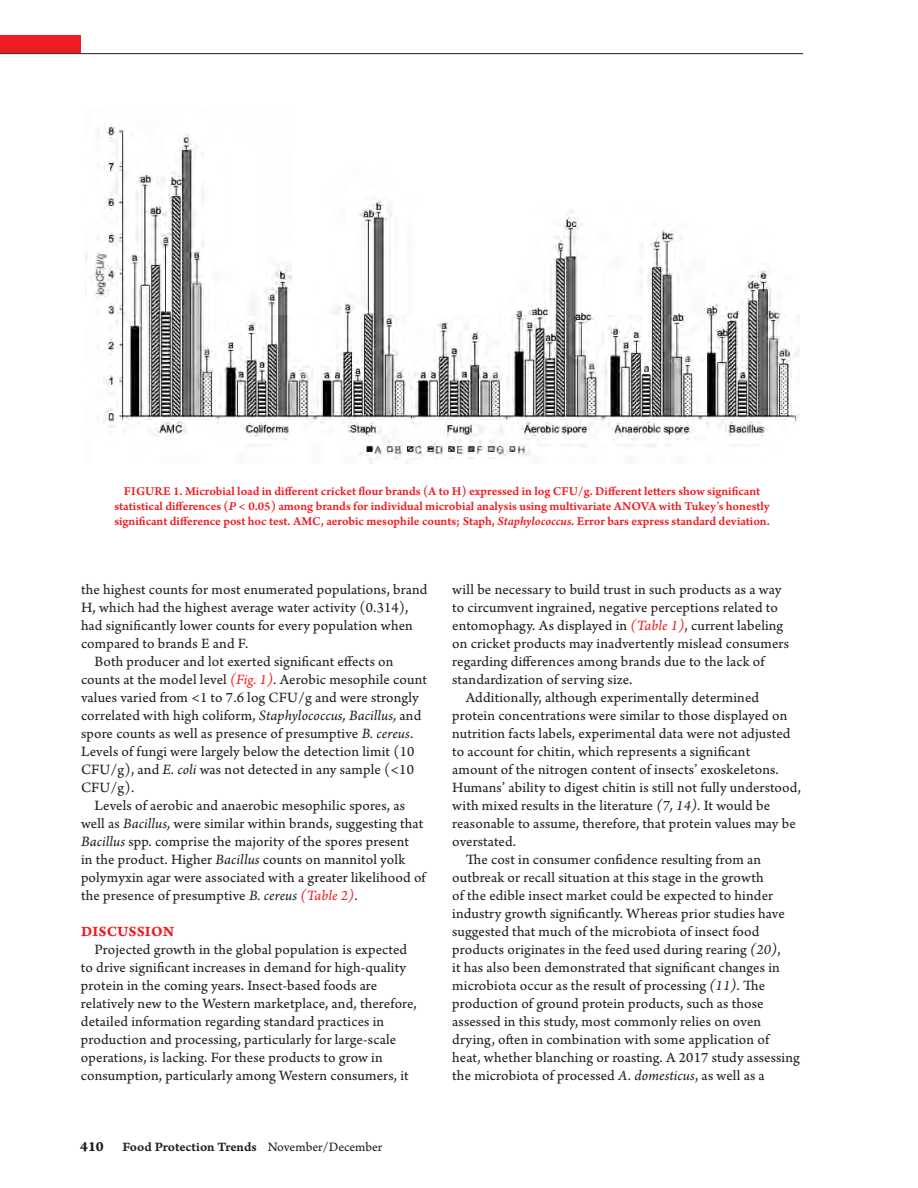
<style>
.page{position:relative;width:918px;height:1188px;background:#fff}
.page>*{position:absolute;margin:0;border:0;box-sizing:border-box;transform-origin:0 0}
.Body_Copy{font:15px/18px "Arno Pro Sm Text";letter-spacing:.01em;color:#231f20}
.Headers_in_Article{font:15px "Arno Pro Bold Caption";letter-spacing:.01em;color:#ee1d23}
.t1{font:13.5px "Arno Pro Smbd Caption";letter-spacing:-.005em;color:#231f20}
.Figure_Legends{font:12.75px/15px "Arno Pro Smbd Sm Text";letter-spacing:-.005em;color:#ee1d23;text-align:center}
.s1{font-family:"Arno Pro Smbd Italic Sm Text"}
.s2{font-family:"Arno Pro Italic Sm Text";color:#ee1d23}
.s3{font-family:"Arno Pro Italic Sm Text"}
.s4{font-family:"Arno Pro Bold Caption";font-size:15px}
.s5{font-family:"Arno Pro Sm Text"}
</style>
<div class="page">
<img style="left:85px;top:124px;width:714px;height:340px">
<div style="left:0;top:35px;width:81px;height:18px;background:#ee1d23"></div>
<hr style="left:0;top:53px;width:803px;height:1px;background:#231f20">
<p class="Figure_Legends" style="left:114px;top:484px;width:657px">FIGURE 1. Microbial load in different cricket flour brands (A to H) expressed in log CFU/g. Different letters show significant statistical differences (<span class="s1">P</span> &lt; 0.05) among brands for individual microbial analysis using multivariate ANOVA with Tukey’s honestly significant difference post hoc test. AMC, aerobic mesophile counts; Staph, <span class="s1">Staphylococcus</span>. Error bars express standard deviation.</p>
<p class="Body_Copy" style="left:81px;top:581px;width:348px">the highest counts for most enumerated populations, brand H, which had the highest average water activity (0.314), had significantly lower counts for every population when compared to brands E and F.</p>
<p class="Body_Copy" style="left:81px;top:653px;width:348px;text-indent:14px">Both producer and lot exerted significant effects on counts at the model level <span class="s2">(Fig. 1)</span>. Aerobic mesophile count values varied from &lt;1 to 7.6 log CFU/g and were strongly correlated with high coliform, <span class="s3">Staphylococcus, Bacillus,</span> and spore counts as well as presence of presumptive <span class="s3">B. cereus</span>.<br>Levels of fungi were largely below the detection limit (10<br>CFU/g), and <span class="s3">E. coli</span> was not detected in any sample (&lt;10<br>CFU/g).</p>
<p class="Body_Copy" style="left:81px;top:797px;width:346px;text-indent:14px">Levels of aerobic and anaerobic mesophilic spores, as well as <span class="s3">Bacillus,</span> were similar within brands, suggesting that <span class="s3">Bacillus</span> spp. comprise the majority of the spores present<br>in the product. Higher <span class="s3">Bacillus</span> counts on mannitol yolk polymyxin agar were associated with a greater likelihood of the presence of presumptive <span class="s3">B. cereus</span> <span class="s2">(Table 2)</span>.</p>
<p class="Headers_in_Article" style="left:81px;top:922px;width:95px">DISCUSSION</p>
<p class="Body_Copy" style="left:81px;top:941px;width:337px;text-indent:14px">Projected growth in the global population is expected to drive significant increases in demand for high-quality protein in the coming years. Insect-based foods are relatively new to the Western marketplace, and, therefore, detailed information regarding standard practices in production and processing, particularly for large-scale operations, is lacking. For these products to grow in consumption, particularly among Western consumers, it</p>
<p class="t1" style="left:80px;top:1139px;width:304px"><span class="s4">410</span> Food Protection Trends <span class="s5">November/December</span></p>
<p class="Body_Copy" style="left:452px;top:581px;width:338px">will be necessary to build trust in such products as a way to circumvent ingrained, negative perceptions related to entomophagy. As displayed in <span class="s2">(Table 1)</span>, current labeling on cricket products may inadvertently mislead consumers regarding differences among brands due to the lack of standardization of serving size.</p>
<p class="Body_Copy" style="left:452px;top:689px;width:350px;text-indent:13px">Additionally, although experimentally determined protein concentrations were similar to those displayed on nutrition facts labels, experimental data were not adjusted to account for chitin, which represents a significant<br>amount of the nitrogen content of insects’ exoskeletons.<br>Humans’ ability to digest chitin is still not fully understood, with mixed results in the literature <span class="s3">(7, 14)</span>. It would be reasonable to assume, therefore, that protein values may be overstated.</p>
<p class="Body_Copy" style="left:452px;top:851px;width:349px;text-indent:13px">The cost in consumer confidence resulting from an outbreak or recall situation at this stage in the growth<br>of the edible insect market could be expected to hinder industry growth significantly. Whereas prior studies have suggested that much of the microbiota of insect food products originates in the feed used during rearing <span class="s3">(20)</span>,<br>it has also been demonstrated that significant changes in microbiota occur as the result of processing <span class="s3">(11)</span>. The production of ground protein products, such as those assessed in this study, most commonly relies on oven drying, often in combination with some application of heat, whether blanching or roasting. A 2017 study assessing the microbiota of processed <span class="s3">A. domesticus</span>, as well as a</p>
</div>
